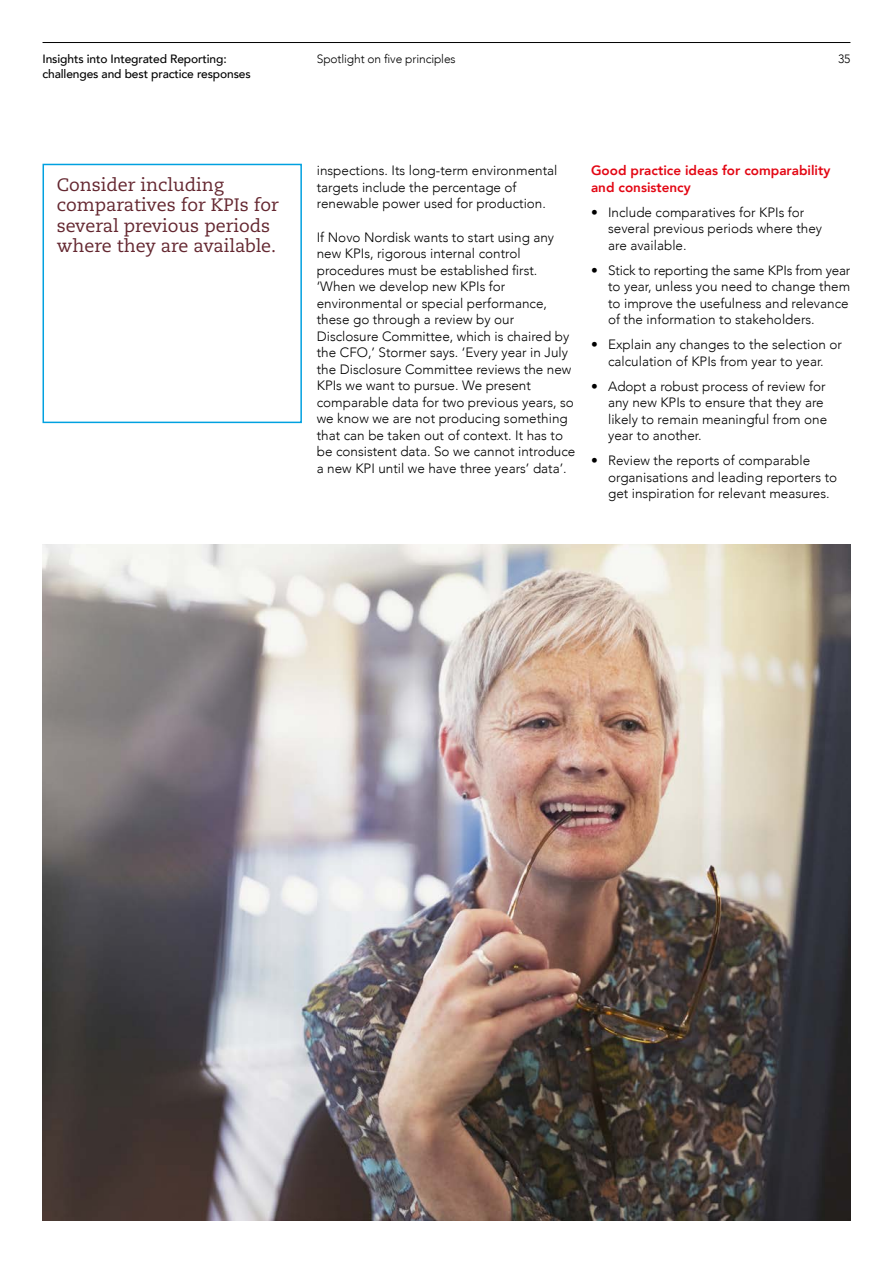
<style>
.page{position:relative;width:893px;height:1263px;background:#fff}
.page>*{position:absolute;margin:0;border:0;box-sizing:border-box;transform-origin:0 0}
.t1{font:18px/20.2px "Caecilia";color:#642730}
.t2{font:300 13.5px/16.5px "Avenir";color:#000}
.t3{font:800 13.5px/16.5px "Avenir";color:#e30613}
.t4{font:500 12px/15px "Avenir";letter-spacing:-.01em;color:#000}
.t5{font:300 12px "Avenir";letter-spacing:-.01em;color:#000}
</style>
<div class="page">
<hr style="left:43px;top:42px;width:807px;height:1px;background:#000">
<div style="left:43px;top:164px;width:259px;height:259px;border:2px solid #00a1e0"></div>
<img style="left:43px;top:544px;width:807px;height:676px">
<p class="t4" style="left:43px;top:51px;width:210px">Insights into Integrated Reporting: challenges and best practice responses</p>
<p class="t5" style="left:317px;top:52px;width:140px">Spotlight on five principles</p>
<p class="t5" style="left:838px;top:52px;width:14px">35</p>
<h1 class="t1" style="left:57px;top:175px;width:224px">Consider including comparatives for KPIs for several previous periods where they are available.</h1>
<p class="t2" style="left:317px;top:162px;width:242px">inspections. Its long-term environmental targets include the percentage of renewable power used for production.</p>
<p class="t2" style="left:317px;top:229px;width:260px">If Novo Nordisk wants to start using any new KPIs, rigorous internal control procedures must be established first. ‘When we develop new KPIs for environmental or special performance, these go through a review by our Disclosure Committee, which is chaired by the CFO,’ Stormer says. ‘Every year in July the Disclosure Committee reviews the new KPIs we want to pursue. We present comparable data for two previous years, so we know we are not producing something that can be taken out of context. It has to be consistent data. So we cannot introduce a new KPI until we have three years’ data’.</p>
<p class="t3" style="left:591px;top:162px;width:241px">Good practice ideas for comparability and consistency</p>
<p class="t2" style="left:608px;top:204px;width:216px;text-indent:-17px">• Include comparatives for KPIs for several previous periods where they are available.</p>
<p class="t2" style="left:608px;top:262px;width:244px;text-indent:-17px">• Stick to reporting the same KPIs from year to year, unless you need to change them to improve the usefulness and relevance of the information to stakeholders.</p>
<p class="t2" style="left:591px;top:336px;width:252px;text-align:center">• Explain any changes to the selection or calculation of KPIs from year to year.</p>
<p class="t2" style="left:608px;top:378px;width:221px;text-indent:-17px">• Adopt a robust process of review for any new KPIs to ensure that they are likely to remain meaningful from one year to another.</p>
<p class="t2" style="left:608px;top:452px;width:231px;text-indent:-17px">• Review the reports of comparable organisations and leading reporters to get inspiration for relevant measures.</p>
</div>
